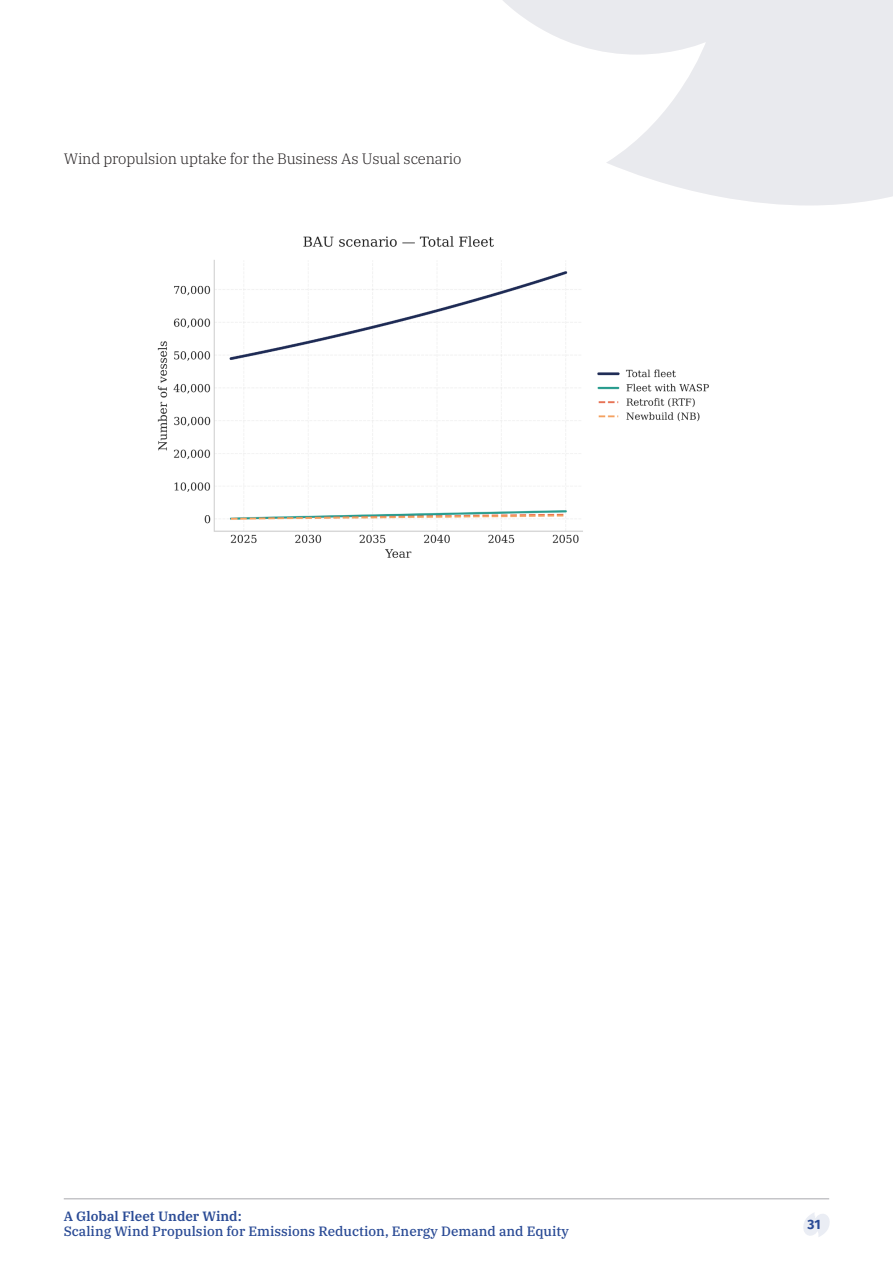
<style>
.page{position:relative;width:893px;height:1263px;background:#fff}
.page>*{position:absolute;margin:0;border:0;box-sizing:border-box;transform-origin:0 0}
.Body_Copy{font:300 15px "IBM Plex Serif";letter-spacing:-.01em;color:#231f20}
.t1{font:500 13.5px "IBM Plex Serif";color:#294a95}
.t2{font:600 13.5px "IBM Plex Serif";color:#294a95}
.t3{font:700 13.5px "Fira Sans";color:#294a95}
</style>
<div class="page">
<svg style="left:503px;top:0;width:390px;height:206px;fill:#e9eaee"></svg>
<svg style="left:803px;top:1213px;width:27px;height:24px"></svg>
<hr style="left:64px;top:1198px;width:765px;height:1px;background:#a8a9ad">
<img style="left:157px;top:236px;width:552px;height:322px">
<p class="Body_Copy" style="left:64px;top:147px;width:399px">Wind propulsion uptake for the Business As Usual scenario</p>
<p class="t2" style="left:64px;top:1205px;width:179px">A Global Fleet Under Wind:</p>
<p class="t1" style="left:64px;top:1220px;width:507px">Scaling Wind Propulsion for Emissions Reduction, Energy Demand and Equity</p>
<p class="t3" style="left:807px;top:1215px;width:15px">31</p>
</div>
